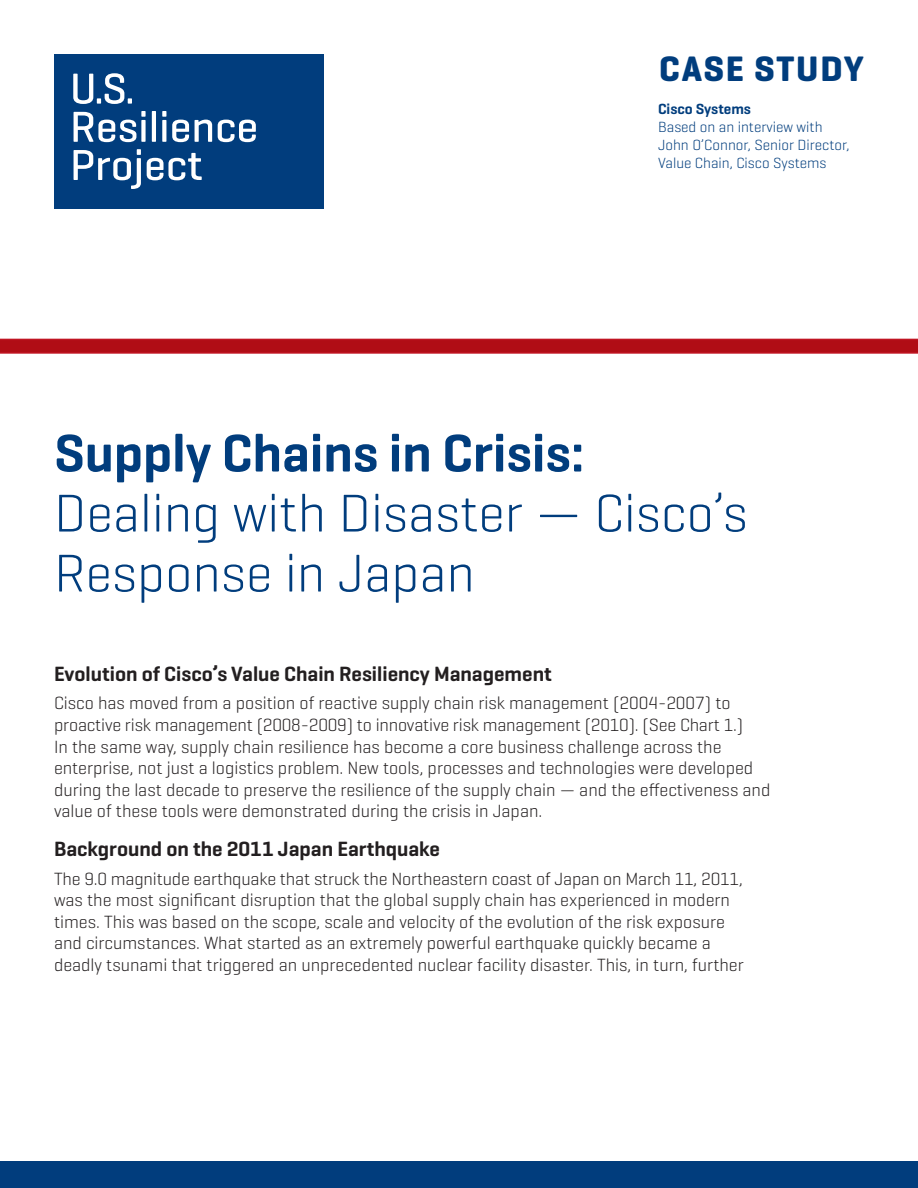
<style>
.page{position:relative;width:918px;height:1188px;background:#fff}
.page>*{position:absolute;margin:0;border:0;box-sizing:border-box;transform-origin:0 0}
.t1{font:300 54px/60px "Geogrotesque";color:#013d7d}
.t2{font:700 36px "Geogrotesque";letter-spacing:.05em;color:#013d7d}
.Subhead{font:600 21px "Geogrotesque";color:#231f20}
.t3{font:300 18px/21.6px "Geogrotesque";color:#231f20}
.t4{font:300 15px/18px "Geogrotesque";color:#013d7d}
.t5{font:600 15px "Geogrotesque";color:#013d7d}
.s1{font-weight:600}
</style>
<div class="page">
<div style="left:54px;top:54px;width:270px;height:154px;background:#013d7d"></div>
<svg style="left:73px;top:73px;width:59px;height:31px"></svg>
<svg style="left:74px;top:111px;width:72px;height:31px"></svg>
<hr style="left:152px;top:111px;width:4px;height:31px;background:#fff">
<svg style="left:162px;top:120px;width:4px;height:22px"></svg>
<svg style="left:162px;top:111px;width:4px;height:6px"></svg>
<svg style="left:172px;top:120px;width:17px;height:22px"></svg>
<svg style="left:195px;top:120px;width:17px;height:22px"></svg>
<svg style="left:218px;top:120px;width:38px;height:22px"></svg>
<svg style="left:74px;top:149px;width:67px;height:40px"></svg>
<svg style="left:147px;top:153px;width:55px;height:27px"></svg>
<svg style="left:0;top:339px;width:918px;height:15px;background:#b4131c"></svg>
<div style="left:0;top:1161px;width:918px;height:27px;background:#013d7d"></div>
<p class="t2" style="left:659px;top:46px;width:206px">CASE STUDY</p>
<p class="t5" style="left:658px;top:100px;width:94px">Cisco Systems</p>
<p class="t4" style="left:658px;top:118px;width:193px">Based on an interview with<br>John O’Connor, Senior Director,<br>Value Chain, Cisco Systems</p>
<p class="t1" style="left:54px;top:421px;width:695px"><span class="s1">Supply Chains in Crisis:<br></span>Dealing with Disaster — Cisco’s<br>Response in Japan</p>
<p class="Subhead" style="left:54px;top:661px;width:499px">Evolution of Cisco’s Value Chain Resiliency Management</p>
<p class="t3" style="left:54px;top:692px;width:718px">Cisco has moved from a position of reactive supply chain risk management (2004-2007) to proactive risk management (2008-2009) to innovative risk management (2010). (See Chart 1.)<br>In the same way, supply chain resilience has become a core business challenge across the enterprise, not just a logistics problem. New tools, processes and technologies were developed during the last decade to preserve the resilience of the supply chain — and the effectiveness and value of these tools were demonstrated during the crisis in Japan.</p>
<p class="Subhead" style="left:54px;top:836px;width:388px">Background on the 2011 Japan Earthquake</p>
<p class="t3" style="left:54px;top:867px;width:691px">The 9.0 magnitude earthquake that struck the Northeastern coast of Japan on March 11, 2011, was the most significant disruption that the global supply chain has experienced in modern times. This was based on the scope, scale and velocity of the evolution of the risk exposure and circumstances. What started as an extremely powerful earthquake quickly became a deadly tsunami that triggered an unprecedented nuclear facility disaster. This, in turn, further</p>
</div>
